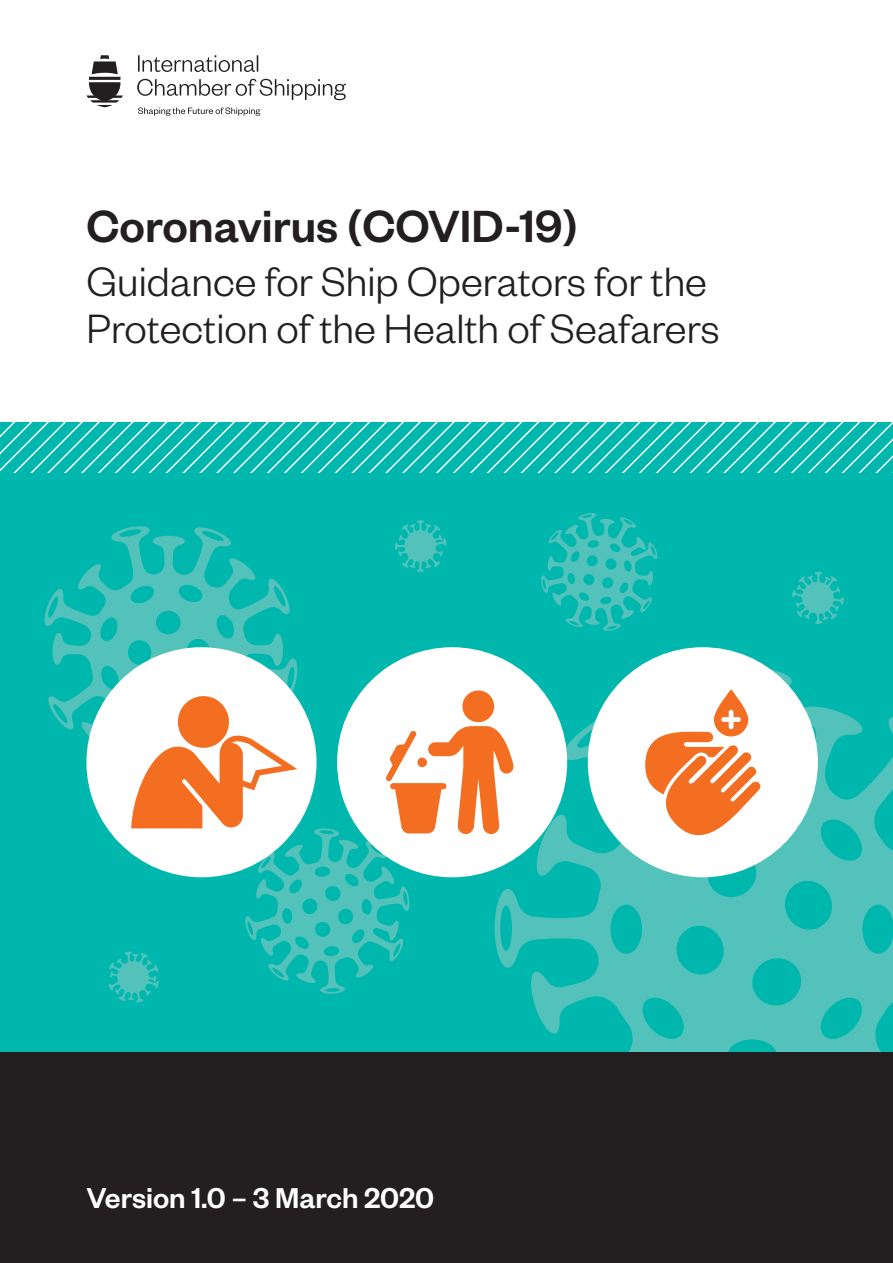
<style>
.page{position:relative;width:893px;height:1263px;background:#fff}
.page>*{position:absolute;margin:0;border:0;box-sizing:border-box;transform-origin:0 0}
.t1{font:500 49.5px "Founders Grotesk";color:#231f20}
.t2{font:300 45px/46.5px "Founders Grotesk";color:#231f20}
.t3{font:500 31.5px "Founders Grotesk";color:#fff}
</style>
<div class="page">
<div style="left:0;top:422px;width:893px;height:654px;background:#00b7ae"></div>
<svg style="left:0;top:422px;width:893px;height:50px"></svg>
<svg style="left:514px;top:668px;width:379px;height:366px"></svg>
<svg style="left:610px;top:787px;width:283px;height:265px;fill:#53c2bb"></svg>
<svg style="left:576px;top:719px;width:20px;height:30px"></svg>
<svg style="left:44px;top:526px;width:235px;height:210px"></svg>
<svg style="left:202px;top:530px;width:22px;height:12px"></svg>
<svg style="left:48px;top:596px;width:11px;height:22px"></svg>
<svg style="left:119px;top:529px;width:23px;height:8px"></svg>
<svg style="left:52px;top:703px;width:16px;height:21px"></svg>
<svg style="left:541px;top:513px;width:117px;height:118px"></svg>
<svg style="left:395px;top:520px;width:52px;height:52px"></svg>
<svg style="left:792px;top:572px;width:52px;height:52px"></svg>
<div style="left:0;top:1052px;width:893px;height:211px;background:#231f20"></div>
<svg style="left:138px;top:107px;width:122px;height:9px"></svg>
<svg style="left:86px;top:55px;width:37px;height:52px"></svg>
<svg style="left:138px;top:55px;width:120px;height:17px"></svg>
<svg style="left:137px;top:79px;width:209px;height:21px"></svg>
<div style="left:588px;top:647px;width:230px;height:230px;background:#fff;border-radius:50%"></div>
<svg style="left:645px;top:689px;width:116px;height:147px"></svg>
<div style="left:337px;top:647px;width:230px;height:230px;background:#fff;border-radius:50%"></div>
<svg style="left:99px;top:584px;width:415px;height:419px"></svg>
<p class="t1" style="left:86px;top:195px;width:493px">Coronavirus (COVID-19)</p>
<p class="t2" style="left:86px;top:256px;width:635px">Guidance for Ship Operators for the<br>Protection of the Health of Seafarers</p>
<p class="t3" style="left:86px;top:1178px;width:349px">Version 1.0 – 3 March 2020</p>
</div>
